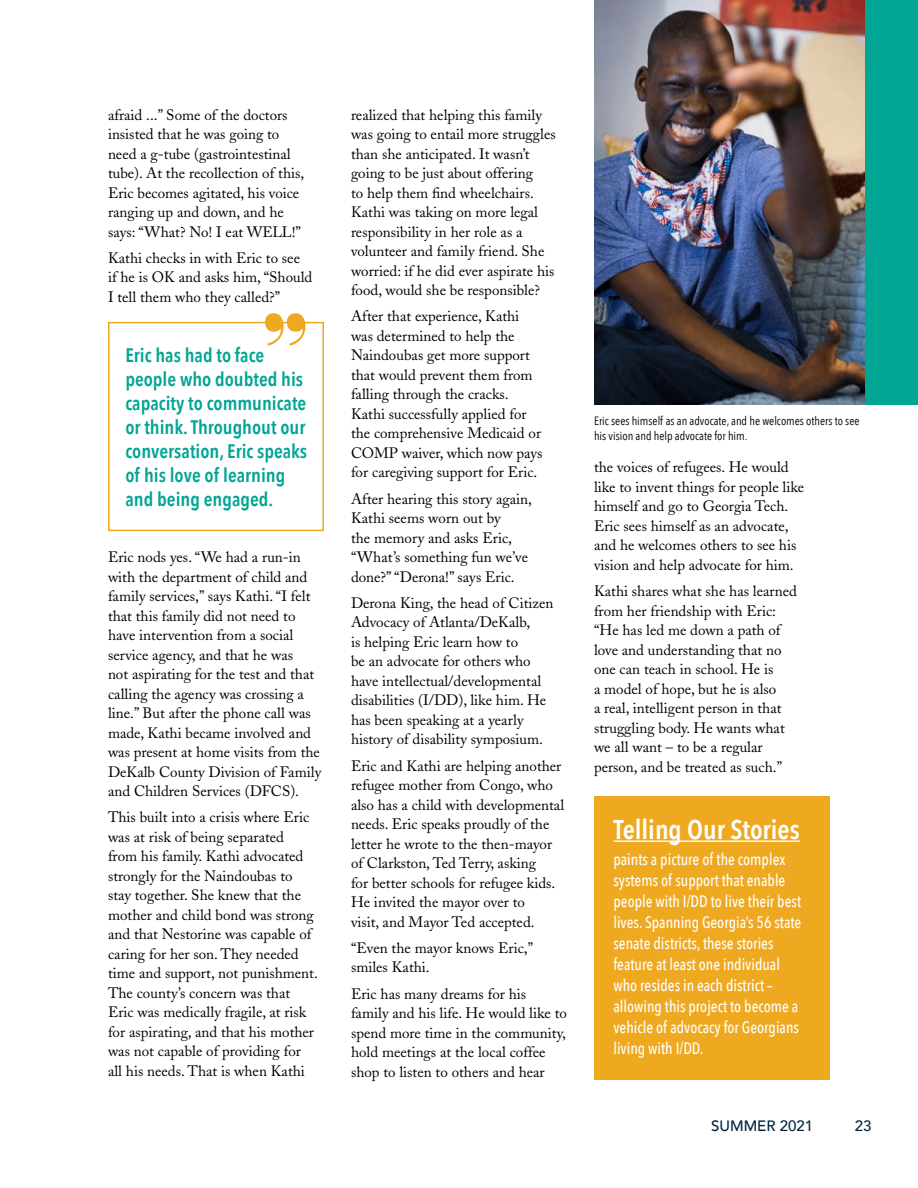
<style>
.page{position:relative;width:918px;height:1188px;background:#fff}
.page>*{position:absolute;margin:0;border:0;box-sizing:border-box;transform-origin:0 0}
.t1{font:600 27px "Avenir Next Condensed";color:#fff}
.t2{font:600 19.5px/24px "Avenir Next Condensed";color:#00a594}
.t3{font:500 16.5px/21px "Avenir Next Condensed";color:#fff;scale:.94 1}
.t4{font:15px/19.5px "Adobe Caslon";color:#000}
.t5{font:500 15px "Avenir";color:#00273f}
.t6{font:12px/15px "Avenir Next Condensed";color:#000}
</style>
<div class="page">
<div style="left:791px;top:0;width:127px;height:405px;background:#00a594"></div>
<img style="left:594px;top:0;width:271px;height:405px">
<div style="left:108px;top:322px;width:216px;height:209px;background:#fff;border:2px solid #eea920"></div>
<svg style="left:265px;top:313px;width:40px;height:33px"></svg>
<div style="left:594px;top:796px;width:235px;height:284px;background:#eea920"></div>
<hr style="left:613px;top:841px;width:187px;height:1px;background:#fff">
<p class="t4" style="left:108px;top:105px;width:198px">afraid ...” Some of the doctors insisted that he was going to need a g-tube (gastrointestinal tube). At the recollection of this,<br>Eric becomes agitated, his voice ranging up and down, and he says: “What? No! I eat WELL!”</p>
<p class="t4" style="left:108px;top:248px;width:206px">Kathi checks in with Eric to see if he is OK and asks him, “Should<br>I tell them who they called?”</p>
<p class="t2" style="left:125px;top:343px;width:183px">Eric has had to face people who doubted his capacity to communicate or think. Throughout our conversation, Eric speaks of his love of learning and being engaged.</p>
<p class="t4" style="left:108px;top:547px;width:215px">Eric nods yes. “We had a run-in with the department of child and family services,” says Kathi. “I felt that this family did not need to have intervention from a social service agency, and that he was<br>not aspirating for the test and that calling the agency was crossing a line.” But after the phone call was made, Kathi became involved and was present at home visits from the<br>DeKalb County Division of Family and Children Services (DFCS).</p>
<p class="t4" style="left:108px;top:808px;width:211px">This built into a crisis where Eric was at risk of being separated<br>from his family. Kathi advocated strongly for the Naindoubas to stay together. She knew that the mother and child bond was strong and that Nestorine was capable of caring for her son. They needed time and support, not punishment.<br>The county’s concern was that<br>Eric was medically fragile, at risk for aspirating, and that his mother was not capable of providing for all his needs. That is when Kathi</p>
<p class="t4" style="left:351px;top:105px;width:206px">realized that helping this family was going to entail more struggles than she anticipated. It wasn’t going to be just about offering<br>to help them find wheelchairs.<br>Kathi was taking on more legal responsibility in her role as a volunteer and family friend. She worried: if he did ever aspirate his food, would she be responsible?</p>
<p class="t4" style="left:351px;top:307px;width:193px">After that experience, Kathi was determined to help the<br>Naindoubas get more support that would prevent them from falling through the cracks.<br>Kathi successfully applied for the comprehensive Medicaid or<br>COMP waiver, which now pays for caregiving support for Eric.</p>
<p class="t4" style="left:351px;top:489px;width:182px">After hearing this story again,<br>Kathi seems worn out by<br>the memory and asks Eric, “What’s something fun we’ve done?” “Derona!” says Eric.</p>
<p class="t4" style="left:351px;top:593px;width:204px">Derona King, the head of Citizen<br>Advocacy of Atlanta/DeKalb,<br>is helping Eric learn how to<br>be an advocate for others who have intellectual/developmental disabilities (I/DD), like him. He has been speaking at a yearly history of disability symposium.</p>
<p class="t4" style="left:351px;top:756px;width:215px">Eric and Kathi are helping another refugee mother from Congo, who also has a child with developmental needs. Eric speaks proudly of the letter he wrote to the then-mayor of Clarkston, Ted Terry, asking<br>for better schools for refugee kids.<br>He invited the mayor over to<br>visit, and Mayor Ted accepted.</p>
<p class="t4" style="left:351px;top:938px;width:184px">“Even the mayor knows Eric,” smiles Kathi.</p>
<p class="t4" style="left:351px;top:984px;width:217px">Eric has many dreams for his family and his life. He would like to spend more time in the community, hold meetings at the local coffee shop to listen to others and hear</p>
<p class="t6" style="left:594px;top:413px;width:267px">Eric sees himself as an advocate, and he welcomes others to see his vision and help advocate for him.</p>
<p class="t4" style="left:594px;top:458px;width:212px">the voices of refugees. He would like to invent things for people like himself and go to Georgia Tech.<br>Eric sees himself as an advocate, and he welcomes others to see his vision and help advocate for him.</p>
<p class="t4" style="left:594px;top:582px;width:204px">Kathi shares what she has learned from her friendship with Eric: “He has led me down a path of love and understanding that no one can teach in school. He is<br>a model of hope, but he is also<br>a real, intelligent person in that struggling body. He wants what we all want – to be a regular person, and be treated as such.”</p>
<p class="t1" style="left:613px;top:806px;width:188px">Telling Our Stories</p>
<p class="t3" style="left:613px;top:848px;width:201px">paints a picture of the complex systems of support that enable people with I/DD to live their best lives. Spanning Georgia’s 56 state senate districts, these stories feature at least one individual who resides in each district – allowing this project to become a vehicle of advocacy for Georgians living with I/DD.</p>
<p class="t5" style="left:711px;top:1113px;width:103px">SUMMER 2021</p>
<p class="t5" style="left:855px;top:1113px;width:18px">23</p>
</div>
